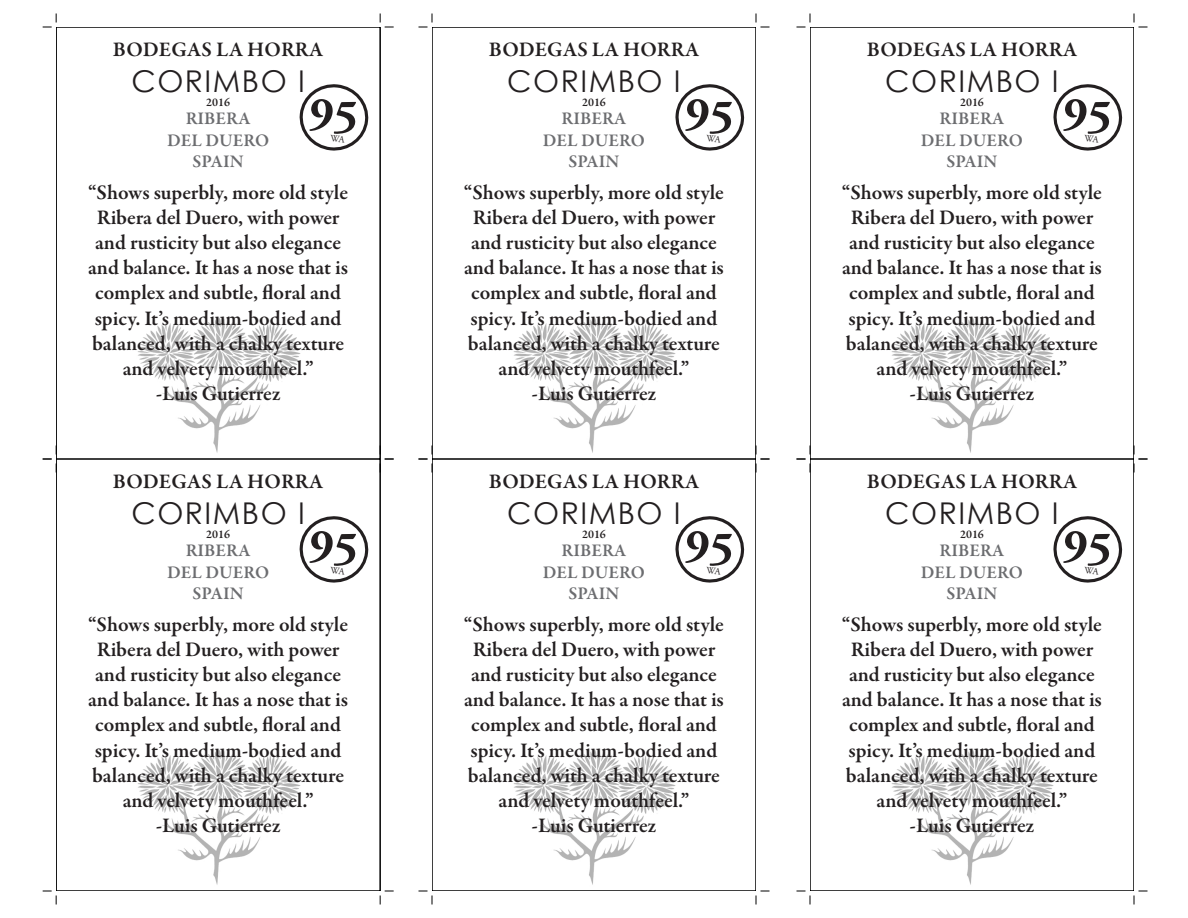
<style>
.page{position:relative;width:1188px;height:918px;background:#fff}
.page>*{position:absolute;margin:0;border:0;box-sizing:border-box;transform-origin:0 0}
.t1{font:30px "Century Gothic";letter-spacing:.05em;color:#231f20}
.t2{font:600 21px/25.2px "Garamond Premr Pro";color:#231f20;text-align:center}
.t3{font:600 18px/21.6px "Garamond Premr Pro";color:#6c6d70;text-align:center}
.t4{font:600 12px "Garamond Premr Pro";color:#231f20}
</style>
<div class="page">
<img style="left:513px;top:318px;width:163px;height:135px">
<img style="left:891px;top:318px;width:163px;height:135px">
<img style="left:138px;top:318px;width:163px;height:135px">
<img style="left:513px;top:750px;width:163px;height:135px">
<img style="left:891px;top:750px;width:163px;height:135px">
<img style="left:138px;top:750px;width:163px;height:135px">
<svg style="left:43px;top:14px;width:14px;height:14px"></svg>
<svg style="left:380px;top:14px;width:14px;height:14px"></svg>
<svg style="left:796px;top:14px;width:15px;height:14px"></svg>
<svg style="left:1134px;top:14px;width:14px;height:14px"></svg>
<svg style="left:796px;top:446px;width:15px;height:26px"></svg>
<svg style="left:796px;top:891px;width:15px;height:13px"></svg>
<svg style="left:1134px;top:446px;width:14px;height:26px"></svg>
<svg style="left:1134px;top:891px;width:14px;height:13px"></svg>
<svg style="left:418px;top:14px;width:15px;height:14px"></svg>
<svg style="left:756px;top:14px;width:14px;height:14px"></svg>
<svg style="left:418px;top:446px;width:15px;height:26px"></svg>
<svg style="left:418px;top:891px;width:15px;height:13px"></svg>
<svg style="left:756px;top:446px;width:14px;height:26px"></svg>
<svg style="left:756px;top:891px;width:14px;height:13px"></svg>
<svg style="left:43px;top:446px;width:14px;height:26px"></svg>
<svg style="left:43px;top:891px;width:14px;height:13px"></svg>
<svg style="left:380px;top:446px;width:14px;height:26px"></svg>
<svg style="left:380px;top:891px;width:14px;height:13px"></svg>
<svg style="left:675px;top:84px;width:70px;height:67px"></svg>
<svg style="left:1053px;top:84px;width:70px;height:67px"></svg>
<svg style="left:299px;top:84px;width:70px;height:67px"></svg>
<svg style="left:675px;top:516px;width:70px;height:67px"></svg>
<svg style="left:1053px;top:516px;width:70px;height:67px"></svg>
<svg style="left:299px;top:516px;width:70px;height:67px"></svg>
<p class="t2" style="left:113px;top:37px;width:212px">BODEGAS LA HORRA</p>
<p class="t1" style="left:131px;top:60px;width:175px">CORIMBO I</p>
<p class="t4" style="left:206px;top:95px;width:25px">2016</p>
<p class="t3" style="left:167px;top:108px;width:104px">RIBERA<br>DEL DUERO<br>SPAIN</p>
<p class="t2" style="left:88px;top:180px;width:262px">“Shows superbly, more old style<br>Ribera del Duero, with power and rusticity but also elegance and balance. It has a nose that is complex and subtle, oral and spicy. It’s medium-bodied and balanced, with a chalky texture and velvety mouthfeel.”<br>-Luis Gutierrez</p>
<p class="t2" style="left:113px;top:469px;width:212px">BODEGAS LA HORRA</p>
<p class="t1" style="left:131px;top:492px;width:175px">CORIMBO I</p>
<p class="t4" style="left:206px;top:527px;width:25px">2016</p>
<p class="t3" style="left:167px;top:540px;width:104px">RIBERA<br>DEL DUERO<br>SPAIN</p>
<p class="t2" style="left:88px;top:612px;width:262px">“Shows superbly, more old style<br>Ribera del Duero, with power and rusticity but also elegance and balance. It has a nose that is complex and subtle, oral and spicy. It’s medium-bodied and balanced, with a chalky texture and velvety mouthfeel.”<br>-Luis Gutierrez</p>
<p class="t2" style="left:489px;top:37px;width:212px">BODEGAS LA HORRA</p>
<p class="t1" style="left:507px;top:60px;width:175px">CORIMBO I</p>
<p class="t4" style="left:582px;top:95px;width:25px">2016</p>
<p class="t3" style="left:543px;top:108px;width:104px">RIBERA<br>DEL DUERO<br>SPAIN</p>
<p class="t2" style="left:464px;top:180px;width:262px">“Shows superbly, more old style<br>Ribera del Duero, with power and rusticity but also elegance and balance. It has a nose that is complex and subtle, oral and spicy. It’s medium-bodied and balanced, with a chalky texture and velvety mouthfeel.”<br>-Luis Gutierrez</p>
<p class="t2" style="left:489px;top:469px;width:212px">BODEGAS LA HORRA</p>
<p class="t1" style="left:507px;top:492px;width:175px">CORIMBO I</p>
<p class="t4" style="left:582px;top:527px;width:25px">2016</p>
<p class="t3" style="left:543px;top:540px;width:104px">RIBERA<br>DEL DUERO<br>SPAIN</p>
<p class="t2" style="left:464px;top:612px;width:262px">“Shows superbly, more old style<br>Ribera del Duero, with power and rusticity but also elegance and balance. It has a nose that is complex and subtle, oral and spicy. It’s medium-bodied and balanced, with a chalky texture and velvety mouthfeel.”<br>-Luis Gutierrez</p>
<p class="t2" style="left:867px;top:37px;width:212px">BODEGAS LA HORRA</p>
<p class="t1" style="left:885px;top:60px;width:175px">CORIMBO I</p>
<p class="t4" style="left:960px;top:95px;width:25px">2016</p>
<p class="t3" style="left:921px;top:108px;width:104px">RIBERA<br>DEL DUERO<br>SPAIN</p>
<p class="t2" style="left:842px;top:180px;width:262px">“Shows superbly, more old style<br>Ribera del Duero, with power and rusticity but also elegance and balance. It has a nose that is complex and subtle, oral and spicy. It’s medium-bodied and balanced, with a chalky texture and velvety mouthfeel.”<br>-Luis Gutierrez</p>
<p class="t2" style="left:867px;top:469px;width:212px">BODEGAS LA HORRA</p>
<p class="t1" style="left:885px;top:492px;width:175px">CORIMBO I</p>
<p class="t4" style="left:960px;top:527px;width:25px">2016</p>
<p class="t3" style="left:921px;top:540px;width:104px">RIBERA<br>DEL DUERO<br>SPAIN</p>
<p class="t2" style="left:842px;top:612px;width:262px">“Shows superbly, more old style<br>Ribera del Duero, with power and rusticity but also elegance and balance. It has a nose that is complex and subtle, oral and spicy. It’s medium-bodied and balanced, with a chalky texture and velvety mouthfeel.”<br>-Luis Gutierrez</p>
</div>
